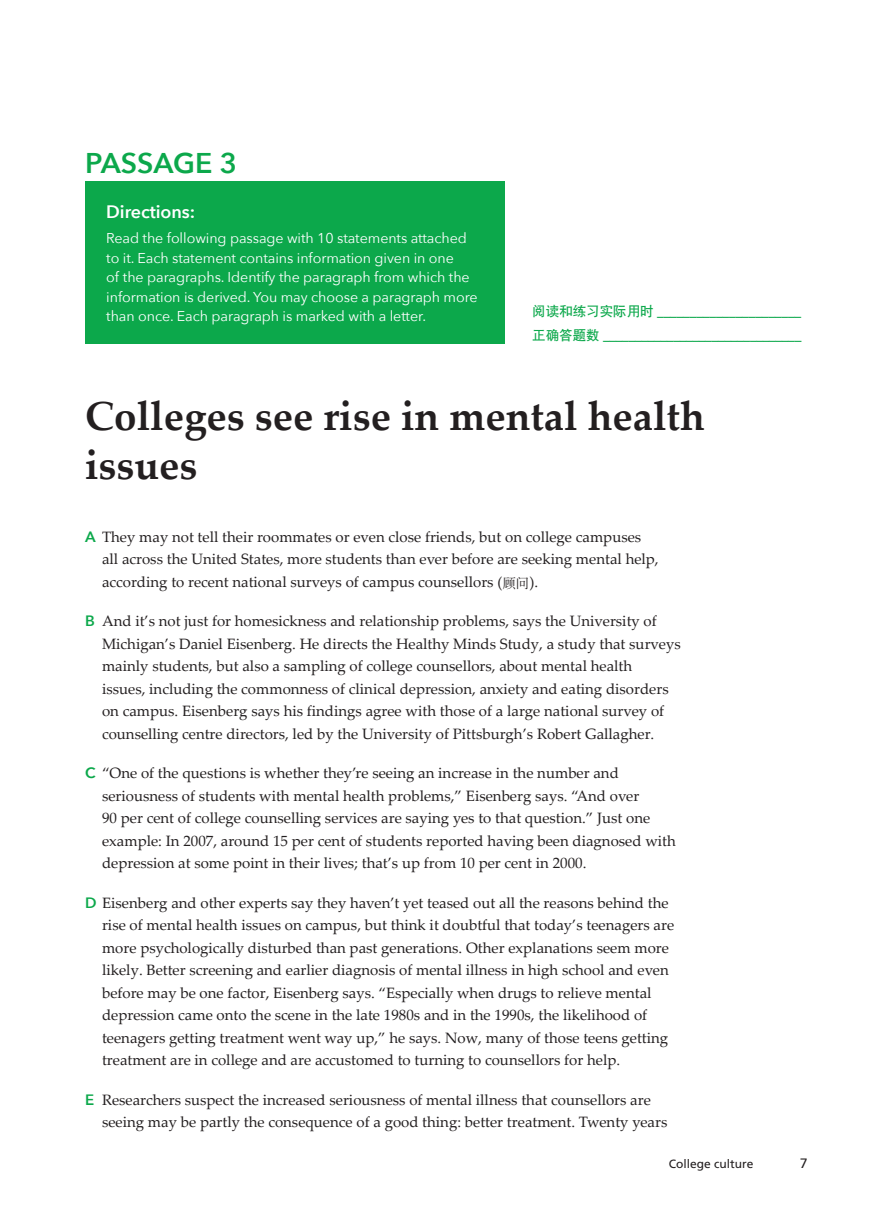
<style>
.page{position:relative;width:893px;height:1212px;background:#fff}
.page>*{position:absolute;margin:0;border:0;box-sizing:border-box;transform-origin:0 0}
.t1{font:700 40.5px/48.6px "Palatino Linotype";color:#231f20}
.t2{font:600 28.5px "Avenir Next";color:#0ca84b}
.t3{font:600 18px "Avenir Next";letter-spacing:-.005em;color:#fff}
.t4{font:15px/22.5px "Palatino Linotype";color:#231f20}
.t5{font:14.25px/19.5px "Avenir Next";letter-spacing:-.005em;color:#fff}
.t6{font:13.5px/24px "DFP Hei W7";color:#0ca84b}
.t7{font:500 13.5px "Avenir Next";color:#231f20}
.t8{font:12px "Frutiger LT Std";color:#231f20}
.s1{font-family:"Avenir Next";font-weight:600;color:#0ca84b}
.s2{font-family:"DFP Song W5";font-size:13.5px}
</style>
<div class="page">
<div style="left:85px;top:182px;width:420px;height:162px;background:#0ca84b"></div>
<p class="t2" style="left:85px;top:139px;width:154px">Passage 3</p>
<p class="t3" style="left:106px;top:196px;width:90px">Directions:</p>
<p class="t5" style="left:106px;top:228px;width:373px">Read the following passage with 10 statements attached to it. Each statement contains information given in one<br>of the paragraphs. Identify the paragraph from which the information is derived. You may choose a paragraph more than once. Each paragraph is marked with a letter.</p>
<p class="t6" style="left:532px;top:299px;width:271px">阅读和练习实际用时 ______________________正确答题数 _______________________________</p>
<p class="t1" style="left:85px;top:391px;width:621px">Colleges see rise in mental health issues</p>
<p class="t4" style="left:102px;top:525px;width:558px;text-indent:-17px"><span class="s1">A</span> They may not tell their roommates or even close friends, but on college campuses all across the United States, more students than ever before are seeking mental help, according to recent national surveys of campus counsellors (<span class="s2">顾问</span>).</p>
<p class="t4" style="left:102px;top:609px;width:580px;text-indent:-17px"><span class="s1">B</span> And it’s not just for homesickness and relationship problems, says the University of Michigan’s Daniel Eisenberg. He directs the Healthy Minds Study, a study that surveys mainly students, but also a sampling of college counsellors, about mental health<br>issues, including the commonness of clinical depression, anxiety and eating disorders on campus. Eisenberg says his findings agree with those of a large national survey of counselling centre directors, led by the University of Pittsburgh’s Robert Gallagher.</p>
<p class="t4" style="left:102px;top:761px;width:575px;text-indent:-17px"><span class="s1">C</span> “One of the questions is whether they’re seeing an increase in the number and seriousness of students with mental health problems,” Eisenberg says. “And over<br>90 per cent of college counselling services are saying yes to that question.” Just one example: In 2007, around 15 per cent of students reported having been diagnosed with depression at some point in their lives; that’s up from 10 per cent in 2000.</p>
<p class="t4" style="left:102px;top:891px;width:574px;text-indent:-17px"><span class="s1">D</span> Eisenberg and other experts say they haven’t yet teased out all the reasons behind the rise of mental health issues on campus, but think it doubtful that today’s teenagers are more psychologically disturbed than past generations. Other explanations seem more likely. Better screening and earlier diagnosis of mental illness in high school and even before may be one factor, Eisenberg says. “Especially when drugs to relieve mental depression came onto the scene in the late 1980s and in the 1990s, the likelihood of teenagers getting treatment went way up,” he says. Now, many of those teens getting treatment are in college and are accustomed to turning to counsellors for help.</p>
<p class="t4" style="left:102px;top:1088px;width:567px;text-indent:-17px"><span class="s1">E</span> Researchers suspect the increased seriousness of mental illness that counsellors are seeing may be partly the consequence of a good thing: better treatment. Twenty years</p>
<p class="t8" style="left:669px;top:1156px;width:86px">College culture</p>
<p class="t7" style="left:800px;top:1151px;width:10px">7</p>
</div>
